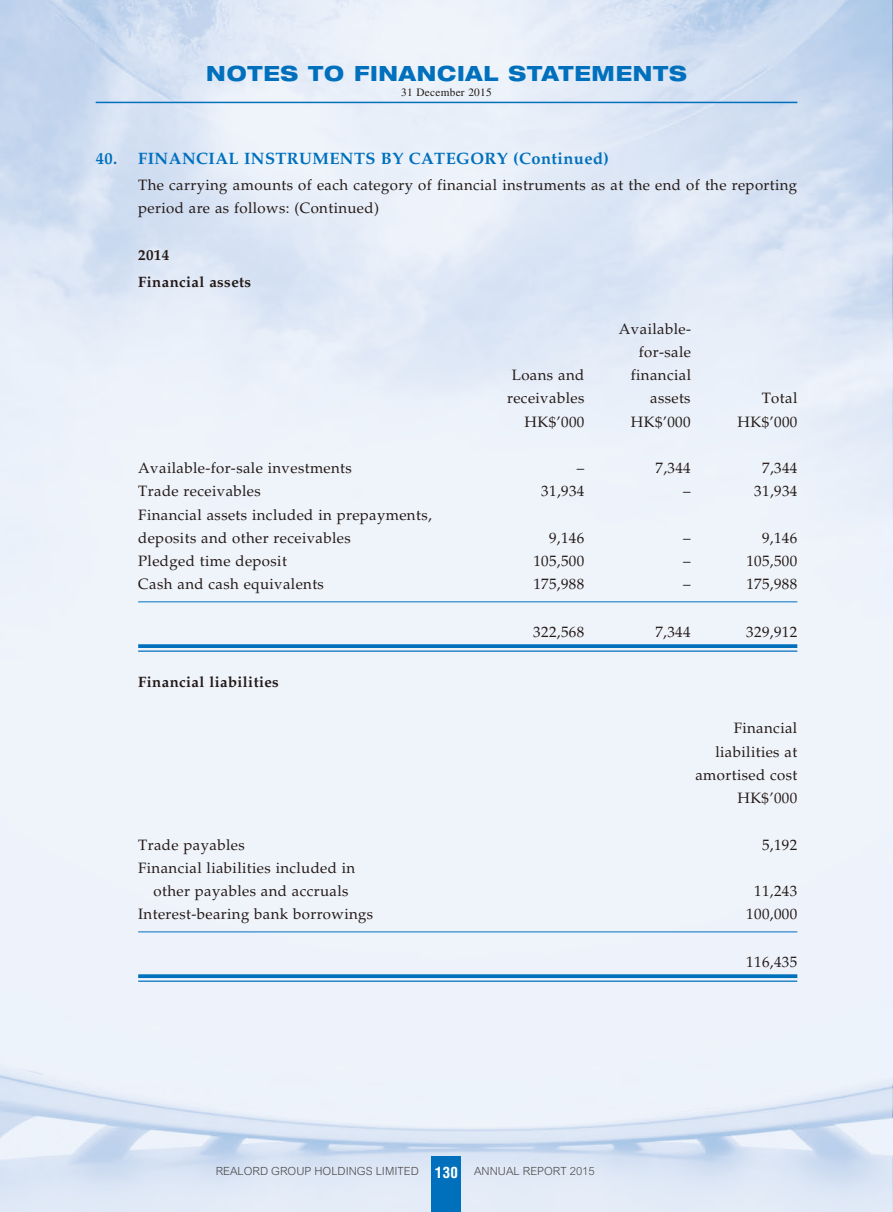
<style>
.page{position:relative;width:893px;height:1212px;background:#fff}
.page>*{position:absolute;margin:0;border:0;box-sizing:border-box;transform-origin:0 0}
.t1{font:800 expanded 21px "Helvetica Neue LT Std";letter-spacing:.04em;color:#0070bd;scale:.95 1}
.t2{font:700 16.5px "Palatino LT Std";letter-spacing:.025em;color:#0070bd}
.t3{font:15px/23.2px "Palatino LT Std";letter-spacing:.025em;color:#231916}
.t4{font:700 15px/27.5px "Palatino LT Std";letter-spacing:.025em;color:#231916}
.t5{font:300 11.25px "Arial MT Std";color:#4d4a4a}
.t6{font:11.25px "Times LT Std";letter-spacing:.025em;color:#231916}
.s1{font-family:"Helvetica LT Std";font-weight:700;font-stretch:condensed;font-size:15px;color:#fff}
</style>
<div class="page">
<img style="left:0;top:0;width:893px;height:1212px">
<hr style="left:96px;top:102px;width:701px;height:1px;background:#0070bd">
<div style="left:432px;top:1157px;width:29px;height:55px;background:#0070bd"></div>
<hr style="left:138px;top:601px;width:659px;height:1px;background:#0070bd">
<svg style="left:138px;top:644px;width:659px;height:4px;background:#0f78c1"></svg>
<hr style="left:138px;top:650px;width:659px;height:2px;background:#0070bd">
<hr style="left:138px;top:931px;width:659px;height:1px;background:#0070bd">
<svg style="left:138px;top:974px;width:659px;height:4px;background:#127ac1"></svg>
<hr style="left:138px;top:980px;width:659px;height:2px;background:#0070bd">
<h1 class="t1" style="left:206px;top:60px;width:507px">NOTES TO FINANCIAL STATEMENTS</h1>
<p class="t6" style="left:401px;top:86px;width:92px">31 December 2015</p>
<p class="t2" style="left:96px;top:148px;width:515px">40. FINANCIAL INSTRUMENTS BY CATEGORY (Continued)</p>
<p class="t3" style="left:138px;top:173px;width:661px">The carrying amounts of each category of financial instruments as at the end of the reporting period are as follows: (Continued)</p>
<p class="t4" style="left:138px;top:241px;width:115px">2014<br>Financial assets</p>
<p class="t3" style="left:619px;top:317px;width:74px;text-align:right">Available&shy;for-sale</p>
<p class="t3" style="left:512px;top:364px;width:74px">Loans and</p>
<p class="t3" style="left:631px;top:364px;width:62px">financial</p>
<p class="t3" style="left:507px;top:387px;width:79px">receivables</p>
<p class="t3" style="left:650px;top:387px;width:42px">assets</p>
<p class="t3" style="left:762px;top:387px;width:37px">Total</p>
<p class="t3" style="left:525px;top:410px;width:61px">HK$’000</p>
<p class="t3" style="left:631px;top:410px;width:61px">HK$’000</p>
<p class="t3" style="left:738px;top:410px;width:61px">HK$’000</p>
<p class="t3" style="left:138px;top:457px;width:215px">Available-for-sale investments</p>
<p class="t3" style="left:577px;top:457px;width:9px">–</p>
<p class="t3" style="left:655px;top:457px;width:37px">7,344</p>
<p class="t3" style="left:762px;top:457px;width:37px">7,344</p>
<p class="t3" style="left:138px;top:480px;width:124px">Trade receivables</p>
<p class="t3" style="left:541px;top:480px;width:45px">31,934</p>
<p class="t3" style="left:683px;top:480px;width:9px">–</p>
<p class="t3" style="left:754px;top:480px;width:45px">31,934</p>
<p class="t3" style="left:138px;top:503px;width:295px">Financial assets included in prepayments, deposits and other receivables</p>
<p class="t3" style="left:549px;top:526px;width:37px">9,146</p>
<p class="t3" style="left:683px;top:526px;width:9px">–</p>
<p class="t3" style="left:762px;top:526px;width:37px">9,146</p>
<p class="t3" style="left:138px;top:550px;width:150px">Pledged time deposit</p>
<p class="t3" style="left:533px;top:550px;width:52px">105,500</p>
<p class="t3" style="left:683px;top:550px;width:9px">–</p>
<p class="t3" style="left:746px;top:550px;width:52px">105,500</p>
<p class="t3" style="left:138px;top:573px;width:187px">Cash and cash equivalents</p>
<p class="t3" style="left:533px;top:573px;width:52px">175,988</p>
<p class="t3" style="left:683px;top:573px;width:9px">–</p>
<p class="t3" style="left:746px;top:573px;width:52px">175,988</p>
<p class="t3" style="left:533px;top:621px;width:52px">322,568</p>
<p class="t3" style="left:655px;top:621px;width:37px">7,344</p>
<p class="t3" style="left:746px;top:621px;width:52px">329,912</p>
<p class="t4" style="left:138px;top:668px;width:142px">Financial liabilities</p>
<p class="t3" style="left:695px;top:717px;width:103px;text-align:right">Financial liabilities at amortised cost<br>HK$’000</p>
<p class="t3" style="left:138px;top:833px;width:108px">Trade payables</p>
<p class="t3" style="left:762px;top:833px;width:37px">5,192</p>
<p class="t3" style="left:138px;top:856px;width:219px;text-align:center">Financial liabilities included in other payables and accruals</p>
<p class="t3" style="left:754px;top:880px;width:45px">11,243</p>
<p class="t3" style="left:138px;top:903px;width:237px">Interest-bearing bank borrowings</p>
<p class="t3" style="left:746px;top:903px;width:52px">100,000</p>
<p class="t3" style="left:746px;top:951px;width:52px">116,435</p>
<p class="t5" style="left:216px;top:1164px;width:186px">REALORD GROUP HOLDINGS LI MITED</p>
<p class="t5" style="left:435px;top:1164px;width:161px"><span class="s1">130</span> ANNUAL REPORT 2015</p>
</div>
